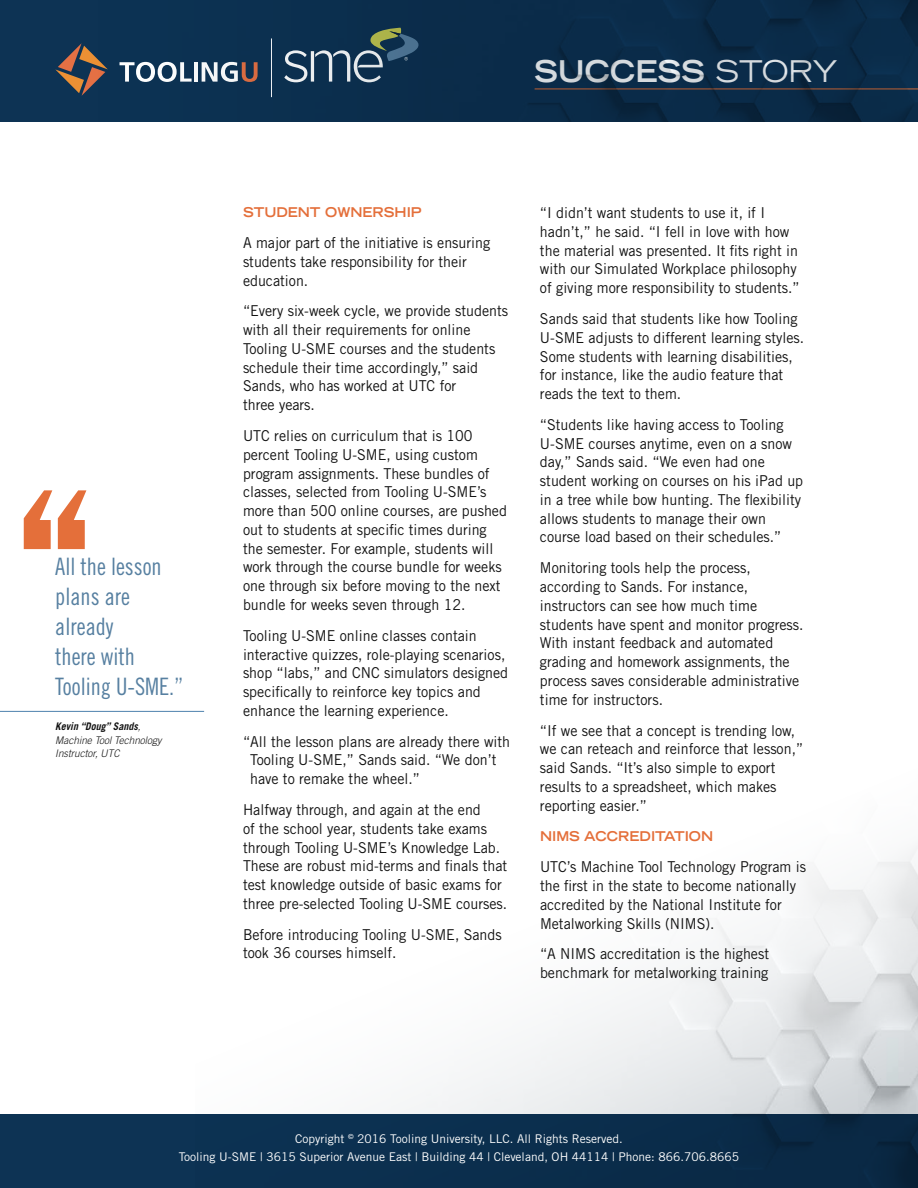
<style>
.page{position:relative;width:918px;height:1188px;background:#fff}
.page>*{position:absolute;margin:0;border:0;box-sizing:border-box;transform-origin:0 0}
.t1{font:700 expanded 30px "Trade Gothic LT Std";color:#fff;scale:.95 1}
.t2{font:24px/30px "Trade Gothic LT Std Cn 18";color:#5780a1;scale:.95 1}
.t3{font:15px/18.8px "Trade Gothic LT Std";color:#121212;scale:.95 1}
.t4{font:700 expanded 13.5px "Trade Gothic LT Std";color:#e46f3a;scale:.95 1}
.t5{font:12px/18px "Trade Gothic LT Std";color:#fff;text-align:center}
.t6{font:italic 300 10.5px/13.5px "Trade Gothic LT Std";color:#121212;scale:.95 1}
.s1{font-weight:700}
.s2{font-weight:400}
</style>
<div class="page">
<div style="left:0;top:1115px;width:918px;height:73px;background:#0d3354"></div>
<img style="left:195px;top:710px;width:723px;height:478px">
<div style="left:0;top:0;width:918px;height:122px;background:#0d3354"></div>
<svg style="left:55px;top:43px;width:43px;height:53px"></svg>
<svg style="left:24px;top:490px;width:62px;height:59px"></svg>
<hr style="left:0;top:711px;width:204px;height:1px;background:#4e82ad">
<img style="left:98px;top:0;width:820px;height:122px">
<h2 class="t2" style="left:55px;top:552px;width:136px">All the lesson plans are already<br>there with<br>Tooling U-SME.”</h2>
<p class="t6" style="left:55px;top:720px;width:113px"><span class="s1">Kevin “Doug” Sands</span>,<br>Machine Tool Technology<br>Instructor, UTC</p>
<h1 class="t1" style="left:534px;top:52px;width:321px">SUCCESS <span class="s2">STORY</span></h1>
<p class="t4" style="left:243px;top:203px;width:190px">STUDENT OWNERSHIP</p>
<p class="t3" style="left:243px;top:233px;width:262px">A major part of the initiative is ensuring students take responsibility for their education.</p>
<p class="t3" style="left:243px;top:302px;width:281px">“Every six-week cycle, we provide students with all their requirements for online Tooling U-SME courses and the students schedule their time accordingly,” said Sands, who has worked at UTC for<br>three years.</p>
<p class="t3" style="left:243px;top:426px;width:279px">UTC relies on curriculum that is 100 percent Tooling U-SME, using custom program assignments. These bundles of classes, selected from Tooling U-SME’s more than 500 online courses, are pushed out to students at specific times during the semester. For example, students will work through the course bundle for weeks one through six before moving to the next bundle for weeks seven through 12.</p>
<p class="t3" style="left:243px;top:626px;width:281px">Tooling U-SME online classes contain interactive quizzes, role-playing scenarios, shop “labs,” and CNC simulators designed specifically to reinforce key topics and enhance the learning experience.</p>
<p class="t3" style="left:250px;top:732px;width:275px;text-indent:-7px">“All the lesson plans are already there with<br>Tooling U-SME,” Sands said. “We don’t have to remake the wheel.”</p>
<p class="t3" style="left:243px;top:800px;width:280px">Halfway through, and again at the end<br>of the school year, students take exams through Tooling U-SME’s Knowledge Lab.<br>These are robust mid-terms and finals that test knowledge outside of basic exams for three pre-selected Tooling U-SME courses.</p>
<p class="t3" style="left:243px;top:925px;width:274px">Before introducing Tooling U-SME, Sands took 36 courses himself.</p>
<p class="t3" style="left:540px;top:203px;width:275px">“I didn’t want students to use it, if I hadn’t,” he said. “I fell in love with how the material was presented. It fits right in with our Simulated Workplace philosophy of giving more responsibility to students.”</p>
<p class="t3" style="left:540px;top:309px;width:280px">Sands said that students like how Tooling U-SME adjusts to different learning styles.<br>Some students with learning disabilities, for instance, like the audio feature that reads the text to them.</p>
<p class="t3" style="left:540px;top:415px;width:279px">“Students like having access to Tooling U-SME courses anytime, even on a snow day,” Sands said. “We even had one student working on courses on his iPad up in a tree while bow hunting. The flexibility allows students to manage their own course load based on their schedules.”</p>
<p class="t3" style="left:540px;top:558px;width:279px">Monitoring tools help the process, according to Sands. For instance, instructors can see how much time students have spent and monitor progress.<br>With instant feedback and automated grading and homework assignments, the process saves considerable administrative time for instructors.</p>
<p class="t3" style="left:540px;top:721px;width:279px">“If we see that a concept is trending low, we can reteach and reinforce that lesson,” said Sands. “It’s also simple to export results to a spreadsheet, which makes reporting easier.”</p>
<p class="t4" style="left:540px;top:828px;width:184px">NIMS ACCREDITATION</p>
<p class="t3" style="left:540px;top:857px;width:282px">UTC’s Machine Tool Technology Program is the first in the state to become nationally accredited by the National Institute for Metalworking Skills (NIMS).</p>
<p class="t3" style="left:540px;top:945px;width:243px">“A NIMS accreditation is the highest benchmark for metalworking training</p>
<p class="t5" style="left:179px;top:1129px;width:562px">Copyright <sup>©</sup> 2016 Tooling University, LLC. All Rights Reserved.<br>Tooling U-SME | 3615 Superior Avenue East | Building 44 | Cleveland, OH 44114 | Phone: 866.706.8665</p>
</div>
